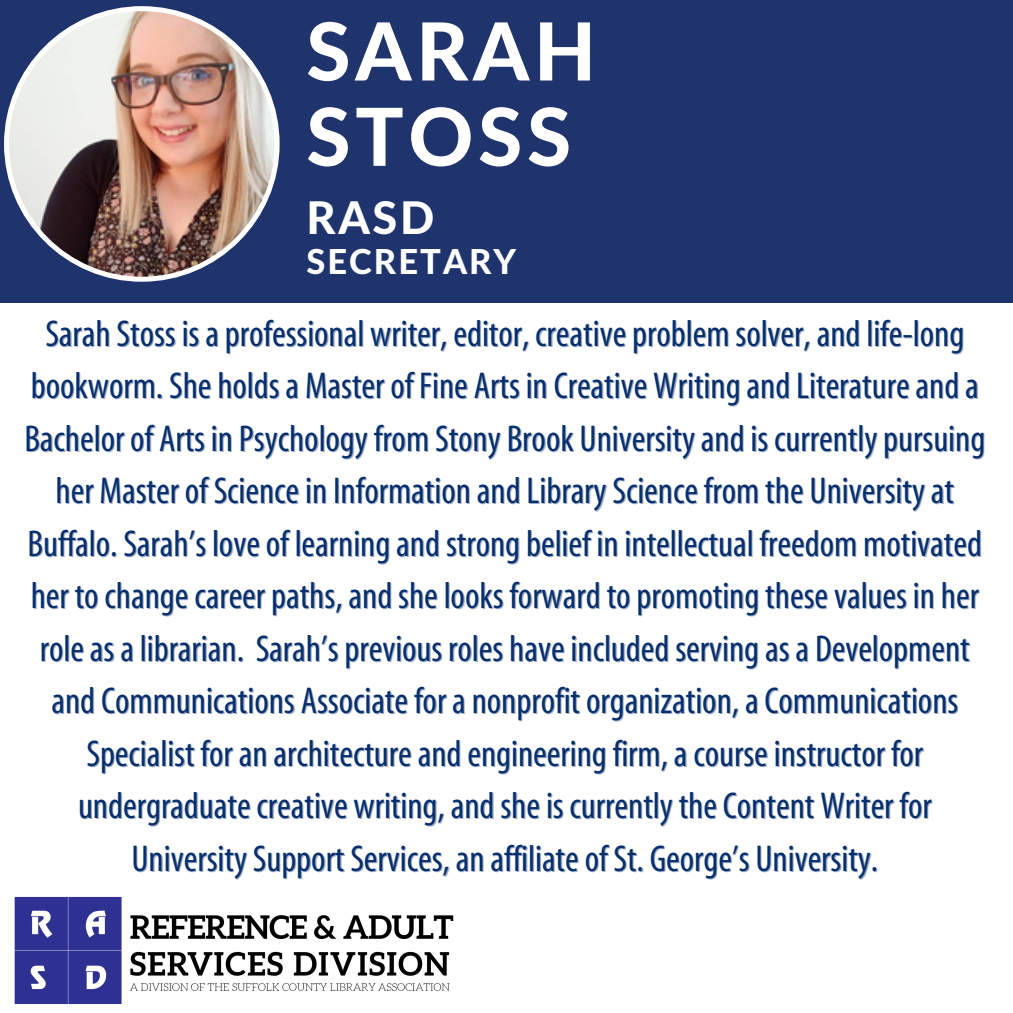
<style>
.page{position:relative;width:1013px;height:1013px;background:#fff}
.page>*{position:absolute;margin:0;border:0;box-sizing:border-box;transform-origin:0 0}
.t1{font:800 80px "Lato Latin";letter-spacing:.06em;color:#fff}
.t2{font:800 45px "Lato Latin";color:#fff}
.t3{font:condensed 37.5px/52.5px "Myriad";color:#082f6d;text-align:center}
.t4{font:800 34.38px "Lato Latin";letter-spacing:.06em;color:#fff}
</style>
<div class="page">
<div style="left:0;top:0;width:1012px;height:302px;background:#1f336c"></div>
<img style="left:4px;top:6px;width:275px;height:276px">
<img style="left:14px;top:896px;width:440px;height:108px">
<p class="t1" style="left:306px;top:16px;width:291px">SARAH</p>
<p class="t1" style="left:306px;top:101px;width:266px">STOSS</p>
<p class="t2" style="left:306px;top:198px;width:129px">RASD</p>
<p class="t4" style="left:306px;top:246px;width:211px">SECRETARY</p>
<p class="t3" style="left:24px;top:308px;width:962px">Sarah Stoss is a professional writer, editor, creative problem solver, and life-long bookworm. She holds a Master of Fine Arts in Creative Writing and Literature and a Bachelor of Arts in Psychology from Stony Brook University and is currently pursuing her Master of Science in Information and Library Science from the University at Buffalo. Sarah’s love of learning and strong belief in intellectual freedom motivated her to change career paths, and she looks forward to promoting these values in her role as a librarian. Sarah’s previous roles have included serving as a Development and Communications Associate for a nonprofit organization, a Communications Specialist for an architecture and engineering firm, a course instructor for undergraduate creative writing, and she is currently the Content Writer for University Support Services, an affiliate of St. George’s University.</p>
</div>
